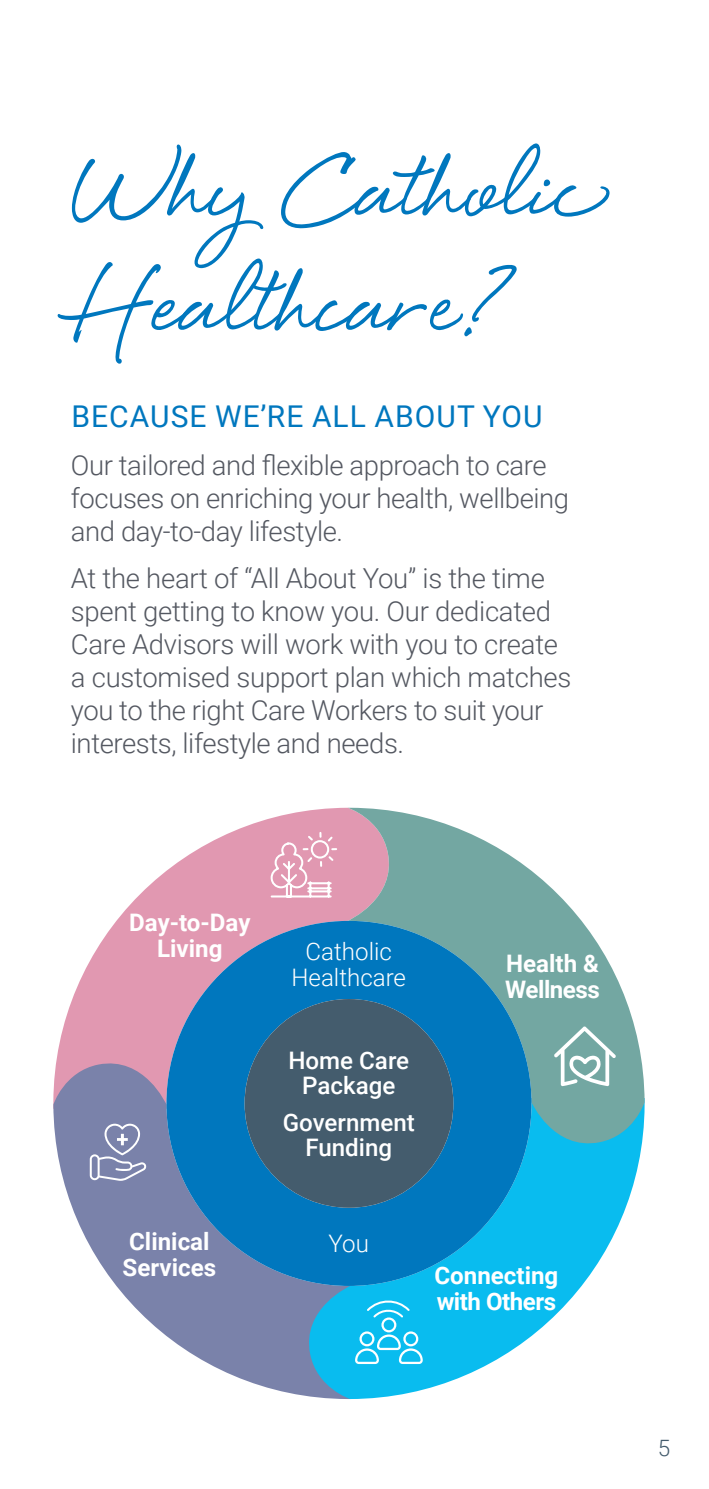
<style>
.page{position:relative;width:709px;height:1489px;background:#fff}
.page>*{position:absolute;margin:0;border:0;box-sizing:border-box;transform-origin:0 0}
.t1{font:165px "Eye Catching Pro";letter-spacing:-.005em;color:#0077be}
.t2{font:30px "Roboto";letter-spacing:.035em;color:#0077be}
.t3{font:300 27.5px/33px "Roboto";letter-spacing:-.015em;color:#545861}
.t4{font:700 24.25px/26.2px "Roboto";color:#fff}
.t5{font:500 24.25px/25.2px "Roboto";color:#fff;text-align:center}
.t6{font:300 24.25px/26px "Roboto";color:#fff;text-align:center}
.t7{font:700 24.25px/26.2px "Roboto";letter-spacing:-.02em;color:#fff}
.t8{font:300 22.5px "Roboto";color:#445c6d}
</style>
<div class="page">
<svg style="left:57px;top:807px;width:290px;height:248px;fill:#e198b1"></svg>
<svg style="left:53px;top:1055px;width:248px;height:340px;fill:#7a82aa"></svg>
<svg style="left:301px;top:1151px;width:340px;height:247px;fill:#09bcef"></svg>
<svg style="left:347px;top:807px;width:297px;height:344px;fill:#73a7a2"></svg>
<svg style="left:166px;top:920px;width:365px;height:365px;background:#2382bc"></svg>
<div style="left:244px;top:998px;width:209px;height:209px;background:#445c6d;border-radius:50%"></div>
<svg style="left:554px;top:1026px;width:62px;height:60px"></svg>
<svg style="left:355px;top:1297px;width:68px;height:66px;background:#33c7f1"></svg>
<svg style="left:269px;top:832px;width:67px;height:66px;background:#e7adc1"></svg>
<svg style="left:90px;top:1123px;width:57px;height:57px;background:#9299b9"></svg>
<h1 class="t1" style="left:71px;top:122px;width:519px">Why Catholic</h1>
<h1 class="t1" style="left:71px;top:237px;width:453px">Healthcare?</h1>
<p class="t2" style="left:71px;top:396px;width:473px">BECAUSE WE’RE ALL ABOUT YOU</p>
<p class="t3" style="left:71px;top:447px;width:500px">Our tailored and flexible approach to care focuses on enriching your health, wellbeing and day-to-day lifestyle.</p>
<p class="t3" style="left:71px;top:560px;width:502px">At the heart of “All About You” is the time spent getting to know you. Our dedicated Care Advisors will work with you to create a customised support plan which matches you to the right Care Workers to suit your interests, lifestyle and needs.</p>
<p class="t4" style="left:129px;top:908px;width:123px;text-align:center">Day-to-Day<br>Living</p>
<p class="t4" style="left:123px;top:1227px;width:95px">Clinical<br>Services</p>
<p class="t6" style="left:291px;top:937px;width:116px">Catholic<br>Healthcare</p>
<p class="t5" style="left:288px;top:1046px;width:122px">Home Care<br>Package</p>
<p class="t5" style="left:283px;top:1108px;width:134px">Government<br>Funding</p>
<p class="t7" style="left:505px;top:948px;width:96px">Health &amp;<br>Wellness</p>
<p class="t6" style="left:328px;top:1229px;width:42px">You</p>
<p class="t4" style="left:434px;top:1260px;width:125px">Connecting with Others</p>
<p class="t8" style="left:657px;top:1432px;width:14px">5</p>
</div>
